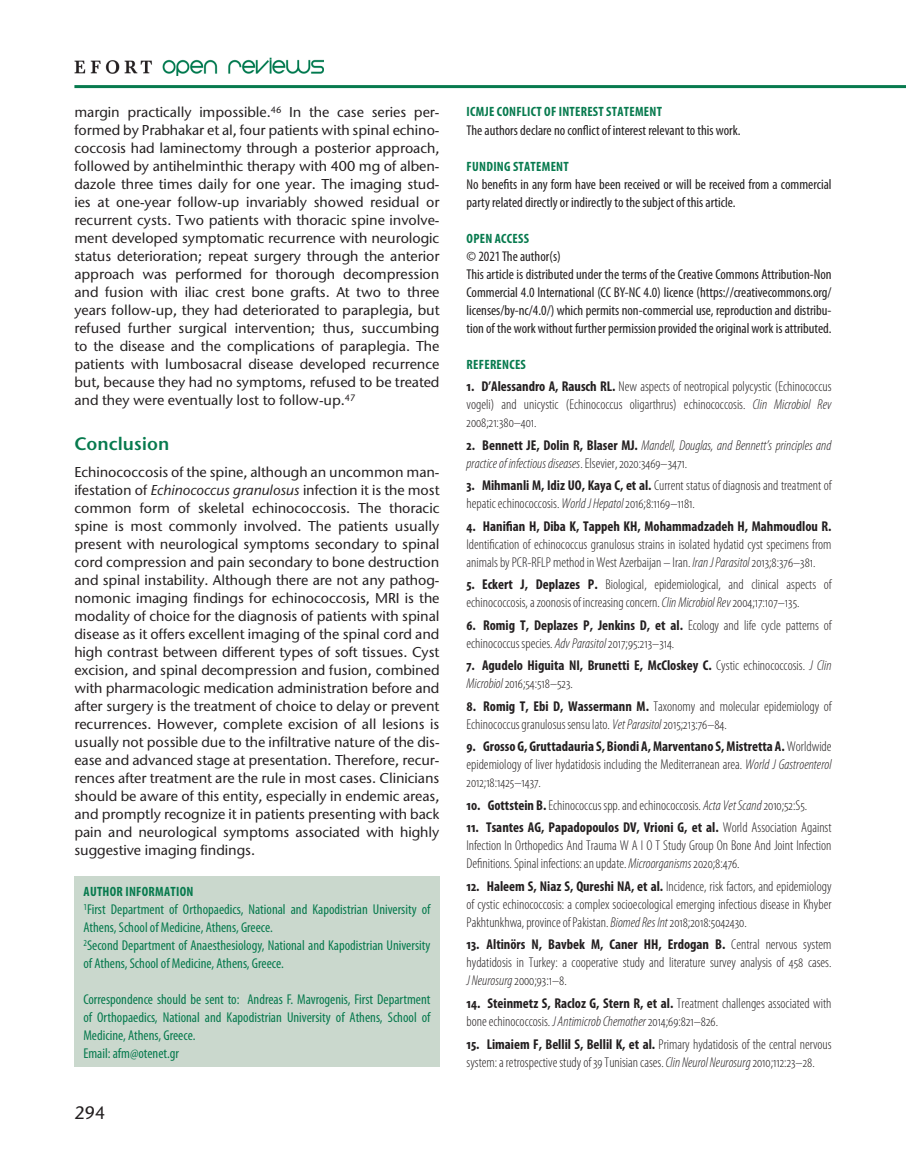
<style>
.page{position:relative;width:906px;height:1170px;background:#fff}
.page>*{position:absolute;margin:0;border:0;box-sizing:border-box;transform-origin:0 0}
.t1{font:600 18px "Stone Sans ITC Pro";color:#077a4e}
.t2{font:500 18px "Stone Sans ITC Pro";color:#231f20}
.t3{font:500 14.25px/18px "Stone Sans ITC Pro";letter-spacing:-.005em;color:#231f20;text-align:justify}
.t4{font:300 condensed 14.25px/18px "Myriad Pro";color:#231f20}
.t5{font:condensed 14.25px/18px "Myriad Pro";color:#231f20}
.t6{font:condensed 14.25px/18px "Myriad Pro";color:#077a4e}
.t7{font:700 condensed 14.25px/18px "Myriad Pro";color:#231f20}
.t8{font:italic 300 condensed 14.25px/18px "Myriad Pro";color:#231f20}
.t9{font:700 condensed 13.5px "Myriad Pro";letter-spacing:.02em;color:#077a4e}
.s1{font-style:italic}
.s2{font-weight:700}
.s3{font-weight:700;font-style:normal}
.s4{font-style:normal}
.s5{font-weight:300}
.s6{font-weight:300;font-style:italic}
</style>
<div class="page">
<img style="left:74px;top:57px;width:250px;height:19px">
<hr style="left:74px;top:85px;width:832px;height:3px;background:#077a4e">
<div style="left:74px;top:876px;width:365px;height:190px;background:#cad8cd"></div>
<p class="t3" style="left:74px;top:103px;width:367px">margin practically impossible.<sup>46</sup> In the case series per&shy;formed by Prabhakar et al, four patients with spinal echino&shy;coccosis had laminectomy through a posterior approach, followed by antihelminthic therapy with 400 mg of alben&shy;dazole three times daily for one year. The imaging stud&shy;ies at one-year follow-up invariably showed residual or recurrent cysts. Two patients with thoracic spine involve&shy;ment developed symptomatic recurrence with neurologic status deterioration; repeat surgery through the anterior approach was performed for thorough decompression and fusion with iliac crest bone grafts. At two to three years follow-up, they had deteriorated to paraplegia, but refused further surgical intervention; thus, succumbing to the disease and the complications of paraplegia. The patients with lumbosacral disease developed recurrence but, because they had no symptoms, refused to be treated and they were eventually lost to follow-up.<sup>47</sup></p>
<p class="t1" style="left:74px;top:432px;width:97px">Conclusion</p>
<p class="t3" style="left:74px;top:463px;width:366px">Echinococcosis of the spine, although an uncommon man&shy;ifestation of <span class="s1">Echinococcus granulosus</span> infection it is the most common form of skeletal echinococcosis. The thoracic spine is most commonly involved. The patients usually present with neurological symptoms secondary to spinal cord compression and pain secondary to bone destruction and spinal instability. Although there are not any pathog&shy;nomonic imaging findings for echinococcosis, MRI is the modality of choice for the diagnosis of patients with spinal disease as it offers excellent imaging of the spinal cord and high contrast between different types of soft tissues. Cyst excision, and spinal decompression and fusion, combined with pharmacologic medication administration before and after surgery is the treatment of choice to delay or prevent recurrences. However, complete excision of all lesions is usually not possible due to the infiltrative nature of the dis&shy;ease and advanced stage at presentation. Therefore, recur&shy;rences after treatment are the rule in most cases. Clinicians should be aware of this entity, especially in endemic areas, and promptly recognize it in patients presenting with back pain and neurological symptoms associated with highly suggestive imaging findings.</p>
<p class="t9" style="left:84px;top:882px;width:111px">Author Information</p>
<p class="t6" style="left:83px;top:899px;width:348px"><sup>1</sup>First Department of Orthopaedics, National and Kapodistrian University of Athens, School of Medicine, Athens, Greece.<br><sup>2</sup>Second Department of Anaesthesiology, National and Kapodistrian University of Athens, School of Medicine, Athens, Greece.</p>
<p class="t6" style="left:83px;top:989px;width:348px">Correspondence should be sent to: Andreas F. Mavrogenis, First Department of Orthopaedics, National and Kapodistrian University of Athens, School of Medicine, Athens, Greece.<br>Email: afm@otenet.gr</p>
<p class="t2" style="left:74px;top:1101px;width:32px">294</p>
<p class="t9" style="left:466px;top:103px;width:197px">ICMJE Conflict of interest statement</p>
<p class="t5" style="left:466px;top:121px;width:276px">The authors declare no conflict of interest relevant to this work.</p>
<p class="t9" style="left:466px;top:157px;width:104px">Funding statement</p>
<p class="t5" style="left:466px;top:175px;width:366px">No benefits in any form have been received or will be received from a commercial party related directly or indirectly to the subject of this article.</p>
<p class="t9" style="left:466px;top:229px;width:64px">Open access</p>
<p class="t5" style="left:466px;top:247px;width:366px">© 2021 The author(s)<br>This article is distributed under the terms of the Creative Commons Attribution-Non Commercial 4.0 International (CC BY-NC 4.0) licence (https://creativecommons.org/ licenses/by-nc/4.0/) which permits non-commercial use, reproduction and distribu&shy;tion of the work without further permission provided the original work is attributed.</p>
<p class="t9" style="left:466px;top:355px;width:61px">References</p>
<p class="t4" style="left:466px;top:378px;width:366px;text-align:justify"><span class="s2">1. D’Alessandro A, Rausch RL.</span> New aspects of neotropical polycystic (Echinococcus vogeli) and unicystic (Echinococcus oligarthrus) echinococcosis. <span class="s1">Clin Microbiol Rev </span>2008;21:380–401.</p>
<p class="t8" style="left:466px;top:436px;width:366px"><span class="s3">2. Bennett JE, Dolin R, Blaser MJ.</span> Mandell, Douglas, and Bennett’s principles and practice of infectious diseases<span class="s4">. Elsevier, 2020:3469–3471.</span></p>
<p class="t4" style="left:466px;top:477px;width:366px"><span class="s2">3. Mihmanli M, Idiz UO, Kaya C, et al.</span> Current status of diagnosis and treatment of hepatic echinococcosis. <span class="s1">World J Hepatol</span> 2016;8:1169–1181.</p>
<p class="t7" style="left:466px;top:516px;width:366px">4. Hanifian H, Diba K, Tappeh KH, Mohammadzadeh H, Mahmoudlou R.</p>
<p class="t4" style="left:466px;top:535px;width:366px">Identification of echinococcus granulosus strains in isolated hydatid cyst specimens from animals by PCR-RFLP method in West Azerbaijan – Iran. <span class="s1">Iran J Parasitol</span> 2013;8:376–381.</p>
<p class="t4" style="left:466px;top:576px;width:366px"><span class="s2">5. Eckert J, Deplazes P.</span> Biological, epidemiological, and clinical aspects of echinococcosis, a zoonosis of increasing concern. <span class="s1">Clin Microbiol Rev</span> 2004;17:107–135.</p>
<p class="t4" style="left:466px;top:616px;width:366px"><span class="s2">6. Romig T, Deplazes P, Jenkins D, et al.</span> Ecology and life cycle patterns of echinococcus species. <span class="s1">Adv Parasitol</span> 2017;95:213–314.</p>
<p class="t7" style="left:466px;top:656px;width:366px">7. Agudelo Higuita NI, Brunetti E, McCloskey C. <span class="s5">Cystic echinococcosis.</span> <span class="s6">J Clin<br>Microbiol</span> <span class="s5">2016;54:518–523.</span></p>
<p class="t4" style="left:466px;top:697px;width:366px"><span class="s2">8. Romig T, Ebi D, Wassermann M.</span> Taxonomy and molecular epidemiology of<br>Echinococcus granulosus sensu lato. <span class="s1">Vet Parasitol</span> 2015;213:76–84.</p>
<p class="t4" style="left:466px;top:738px;width:366px;text-align:justify"><span class="s2">9. Grosso G, Gruttadauria S, Biondi A, Marventano S, Mistretta A.</span> Worldwide epidemiology of liver hydatidosis including the Mediterranean area. <span class="s1">World J Gastroenterol </span>2012;18:1425–1437.</p>
<p class="t4" style="left:466px;top:796px;width:342px"><span class="s2">10. Gottstein B.</span> Echinococcus spp. and echinococcosis. <span class="s1">Acta Vet Scand</span> 2010;52:S5.</p>
<p class="t4" style="left:466px;top:819px;width:366px;text-align:justify"><span class="s2">11. Tsantes AG, Papadopoulos DV, Vrioni G, et al.</span> World Association Against Infection In Orthopedics And Trauma W A I O T Study Group On Bone And Joint Infection Definitions. Spinal infections: an update. <span class="s1">Microorganisms</span> 2020;8:476.</p>
<p class="t4" style="left:466px;top:877px;width:366px;text-align:justify"><span class="s2">12. Haleem S, Niaz S, Qureshi NA, et al.</span> Incidence, risk factors, and epidemiology of cystic echinococcosis: a complex socioecological emerging infectious disease in Khyber Pakhtunkhwa, province of Pakistan. <span class="s1">Biomed Res Int</span> 2018;2018:5042430.</p>
<p class="t4" style="left:466px;top:936px;width:366px;text-align:justify"><span class="s2">13. Altinörs N, Bavbek M, Caner HH, Erdogan B.</span> Central nervous system hydatidosis in Turkey: a cooperative study and literature survey analysis of 458 cases.<br><span class="s1">J Neurosurg</span> 2000;93:1–8.</p>
<p class="t4" style="left:466px;top:994px;width:366px"><span class="s2">14. Steinmetz S, Racloz G, Stern R, et al.</span> Treatment challenges associated with bone echinococcosis. <span class="s1">J Antimicrob Chemother</span> 2014;69:821–826.</p>
<p class="t4" style="left:466px;top:1035px;width:366px"><span class="s2">15. Limaiem F, Bellil S, Bellil K, et al.</span> Primary hydatidosis of the central nervous system: a retrospective study of 39 Tunisian cases. <span class="s1">Clin Neurol Neurosurg</span> 2010;112:23–28.</p>
</div>
